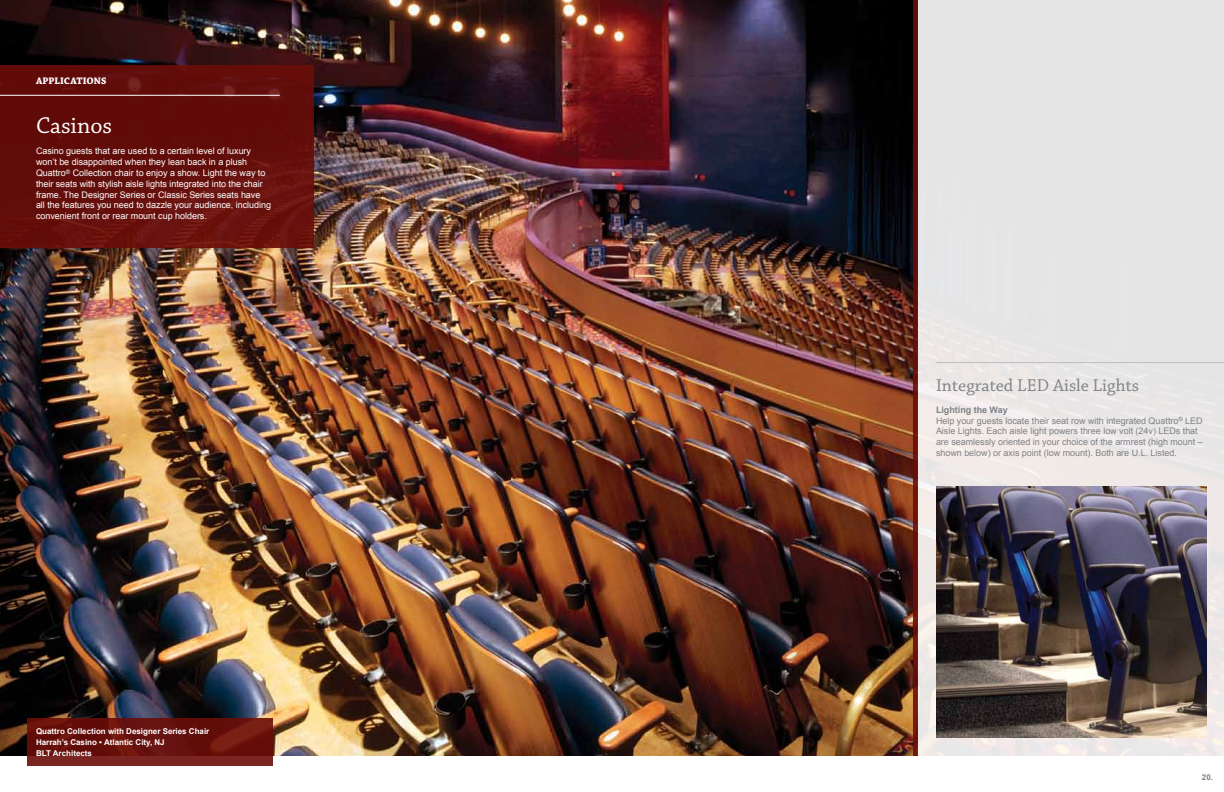
<style>
.page{position:relative;width:1224px;height:792px;background:#fff}
.page>*{position:absolute;margin:0;border:0;box-sizing:border-box;transform-origin:0 0}
.t1{font:24px "Chaparral Pro";color:#fff}
.t2{font:18px "Chaparral Pro";color:#808285}
.t3{font:700 10px "Chaparral Pro";color:#fff}
.t4{font:9px/10.8px "Arial";letter-spacing:-.005em;color:#fff}
.t5{font:9px/10.8px "Arial";letter-spacing:-.005em;color:#808285}
.t6{font:700 8px/11px "Arial";color:#fff}
.t7{font:700 8px "Arial";color:#808285}
.s1{font-weight:700}
</style>
<div class="page">
<img style="left:0;top:0;width:913px;height:756px">
<svg style="left:913px;top:0;width:311px;height:756px;background:#e6e3e3"></svg>
<img style="left:936px;top:486px;width:270px;height:252px">
<hr style="left:936px;top:362px;width:288px;height:1px;background:#bcbec0">
<svg style="left:27px;top:718px;width:245px;height:48px;background:#6b1510"></svg>
<div style="left:0;top:66px;width:313px;height:182px;background:linear-gradient(to bottom,#600c09,#69120d)"></div>
<hr style="left:0;top:95px;width:280px;height:1px;background:#fff">
<p class="t3" style="left:36px;top:75px;width:72px">APPLICATIONS</p>
<h1 class="t1" style="left:36px;top:112px;width:78px">Casinos</h1>
<p class="t4" style="left:36px;top:146px;width:237px">Casino guests that are used to a certain level of luxury won’t be disappointed when they lean back in a plush Quattro<sup>®</sup> Collection chair to enjoy a show. Light the way to their seats with stylish aisle lights integrated into the chair frame. The Designer Series or Classic Series seats have all the features you need to dazzle your audience, including convenient front or rear mount cup holders.</p>
<p class="t6" style="left:36px;top:726px;width:175px">Quattro Collection with Designer Series Chair<br>Harrah’s Casino • Atlantic City, NJ<br>BLT Architects</p>
<h2 class="t2" style="left:936px;top:375px;width:205px">Integrated LED Aisle Lights</h2>
<p class="t5" style="left:936px;top:404px;width:268px"><span class="s1">Lighting the Way<br></span>Help your guests locate their seat row with integrated Quattro<sup>®</sup> LED Aisle Lights. Each aisle light powers three low volt (24v) LEDs that are seamlessly oriented in your choice of the armrest (high mount – shown below) or axis point (low mount). Both are U.L. Listed.</p>
<p class="t7" style="left:1202px;top:772px;width:13px">20.</p>
</div>
